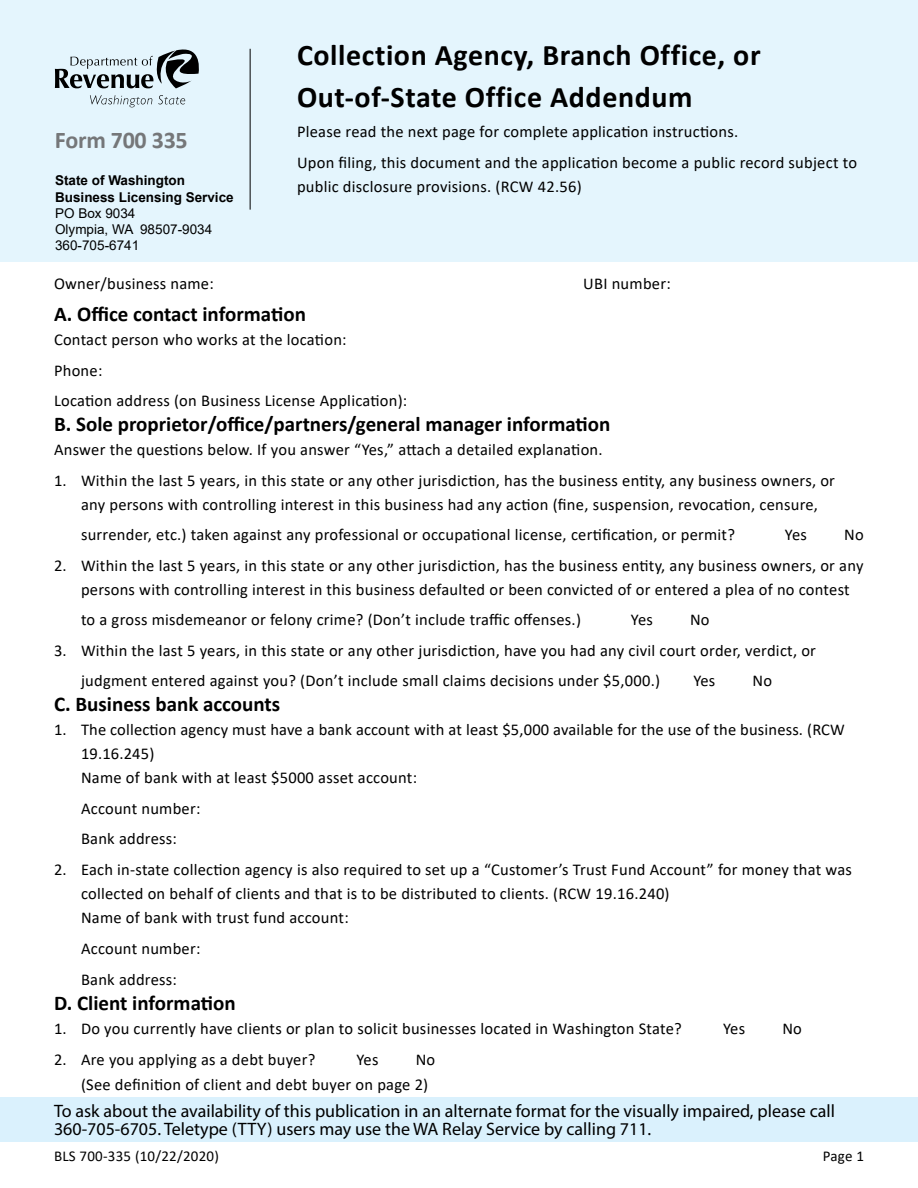
<style>
.page{position:relative;width:918px;height:1188px;background:#fff}
.page>*{position:absolute;margin:0;border:0;box-sizing:border-box;transform-origin:0 0}
.Heading_1__Title_of{font:700 30px/42px "Calibri";letter-spacing:.02em;color:#000}
.Form_number_at_top{font:700 24px "Calibri";letter-spacing:-.01em;color:#757779}
.Heading_2{font:700 21px "Calibri";color:#000}
.t1{font:18px "Myriad Pro";color:#000}
.Normal__P{font:16.5px/24px "Calibri";letter-spacing:.015em;color:#000}
.t2{font:15px "Calibri";letter-spacing:.015em;color:#000}
.t3{font:700 13.5px "Arial";color:#000}
.t4{font:13.5px "Arial";color:#000}
</style>
<div class="page">
<div style="left:0;top:0;width:918px;height:261px;background:#e4f5fd"></div>
<svg style="left:90px;top:95px;width:62px;height:12px"></svg>
<svg style="left:158px;top:95px;width:27px;height:9px"></svg>
<svg style="left:55px;top:49px;width:144px;height:39px"></svg>
<hr style="left:250px;top:49px;width:1px;height:161px;background:#000">
<div style="left:0;top:1097px;width:918px;height:44px;background:#daf1fd"></div>
<p class="Form_number_at_top" style="left:55px;top:123px;width:134px">Form 700 335</p>
<p class="t3" style="left:55px;top:171px;width:131px">State of Washington</p>
<p class="t3" style="left:55px;top:187px;width:180px">Business Licensing Service</p>
<p class="t4" style="left:55px;top:204px;width:82px">PO Box 9034</p>
<p class="t4" style="left:55px;top:220px;width:159px">Olympia, WA 98507-9034</p>
<p class="t4" style="left:55px;top:236px;width:86px">360-705-6741</p>
<h1 class="Heading_1__Title_of" style="left:297px;top:33px;width:465px">Collection Agency, Branch Office, or<br>Out-of-State Office Addendum</h1>
<p class="Normal__P" style="left:297px;top:119px;width:443px">Please read the next page for complete application instructions.</p>
<p class="Normal__P" style="left:297px;top:150px;width:562px">Upon filing, this document and the application become a public record subject to public disclosure provisions. (RCW 42.56)</p>
<p class="Normal__P" style="left:54px;top:271px;width:161px">Owner/business name:</p>
<p class="Normal__P" style="left:583px;top:271px;width:89px">UBI number:</p>
<p class="Heading_2" style="left:54px;top:299px;width:253px">A. Office contact information</p>
<p class="Normal__P" style="left:54px;top:327px;width:294px">Contact person who works at the location:</p>
<p class="Normal__P" style="left:54px;top:358px;width:50px">Phone:</p>
<p class="Normal__P" style="left:54px;top:388px;width:355px">Location address (on Business License Application):</p>
<p class="Heading_2" style="left:54px;top:410px;width:558px">B. Sole proprietor/office/partners/general manager information</p>
<p class="Normal__P" style="left:54px;top:438px;width:550px">Answer the questions below. If you answer “Yes,” attach a detailed explanation.</p>
<p class="Normal__P" style="left:81px;top:468px;width:756px;text-indent:-27px">1. Within the last 5 years, in this state or any other jurisdiction, has the business entity, any business owners, or any persons with controlling interest in this business had any action (fine, suspension, revocation, censure,</p>
<p class="Normal__P" style="left:81px;top:522px;width:656px">surrender, etc.) taken against any professional or occupational license, certification, or permit?</p>
<p class="Normal__P" style="left:785px;top:522px;width:24px">Yes</p>
<p class="Normal__P" style="left:844px;top:522px;width:21px">No</p>
<p class="Normal__P" style="left:81px;top:553px;width:784px;text-indent:-27px">2. Within the last 5 years, in this state or any other jurisdiction, has the business entity, any business owners, or any persons with controlling interest in this business defaulted or been convicted of or entered a plea of no contest</p>
<p class="Normal__P" style="left:81px;top:607px;width:502px">to a gross misdemeanor or felony crime? (Don’t include traffic offenses.)</p>
<p class="Normal__P" style="left:631px;top:607px;width:24px">Yes</p>
<p class="Normal__P" style="left:690px;top:607px;width:21px">No</p>
<p class="Normal__P" style="left:81px;top:635px;width:737px;line-height:30px;text-indent:-27px">3. Within the last 5 years, in this state or any other jurisdiction, have you had any civil court order, verdict, or judgment entered against you? (Don’t include small claims decisions under $5,000.)</p>
<p class="Normal__P" style="left:693px;top:668px;width:24px">Yes</p>
<p class="Normal__P" style="left:753px;top:668px;width:21px">No</p>
<p class="Heading_2" style="left:54px;top:689px;width:228px">C. Business bank accounts</p>
<p class="Normal__P" style="left:81px;top:717px;width:765px;text-indent:-27px">1. The collection agency must have a bank account with at least $5,000 available for the use of the business. (RCW<br>19.16.245)</p>
<p class="Normal__P" style="left:81px;top:765px;width:338px">Name of bank with at least $5000 asset account:</p>
<p class="Normal__P" style="left:81px;top:796px;width:121px">Account number:</p>
<p class="Normal__P" style="left:81px;top:827px;width:98px">Bank address:</p>
<p class="Normal__P" style="left:81px;top:857px;width:773px;text-indent:-27px">2. Each in-state collection agency is also required to set up a “Customer’s Trust Fund Account” for money that was collected on behalf of clients and that is to be distributed to clients. (RCW 19.16.240)</p>
<p class="Normal__P" style="left:81px;top:905px;width:269px">Name of bank with trust fund account:</p>
<p class="Normal__P" style="left:81px;top:936px;width:121px">Account number:</p>
<p class="Normal__P" style="left:81px;top:967px;width:98px">Bank address:</p>
<p class="Heading_2" style="left:54px;top:988px;width:183px">D. Client information</p>
<p class="Normal__P" style="left:54px;top:1016px;width:629px">1. Do you currently have clients or plan to solicit businesses located in Washington State?</p>
<p class="Normal__P" style="left:723px;top:1016px;width:24px">Yes</p>
<p class="Normal__P" style="left:782px;top:1016px;width:21px">No</p>
<p class="Normal__P" style="left:54px;top:1047px;width:263px">2. Are you applying as a debt buyer?</p>
<p class="Normal__P" style="left:357px;top:1047px;width:24px">Yes</p>
<p class="Normal__P" style="left:81px;top:1046px;width:356px;line-height:25.2px;text-indent:335px">No (See definition of client and debt buyer on page 2)</p>
<p class="t1" style="left:54px;top:1100px;width:782px">To ask about the availability of this publication in an alternate format for the visually impaired, please call</p>
<p class="t1" style="left:54px;top:1118px;width:599px">360-705-6705. Teletype (TTY) users may use the WA Relay Service by calling 711.</p>
<p class="t2" style="left:54px;top:1145px;width:167px">BLS 700-335 (10/22/2020)</p>
<p class="t2" style="left:823px;top:1145px;width:43px">Page 1</p>
</div>
